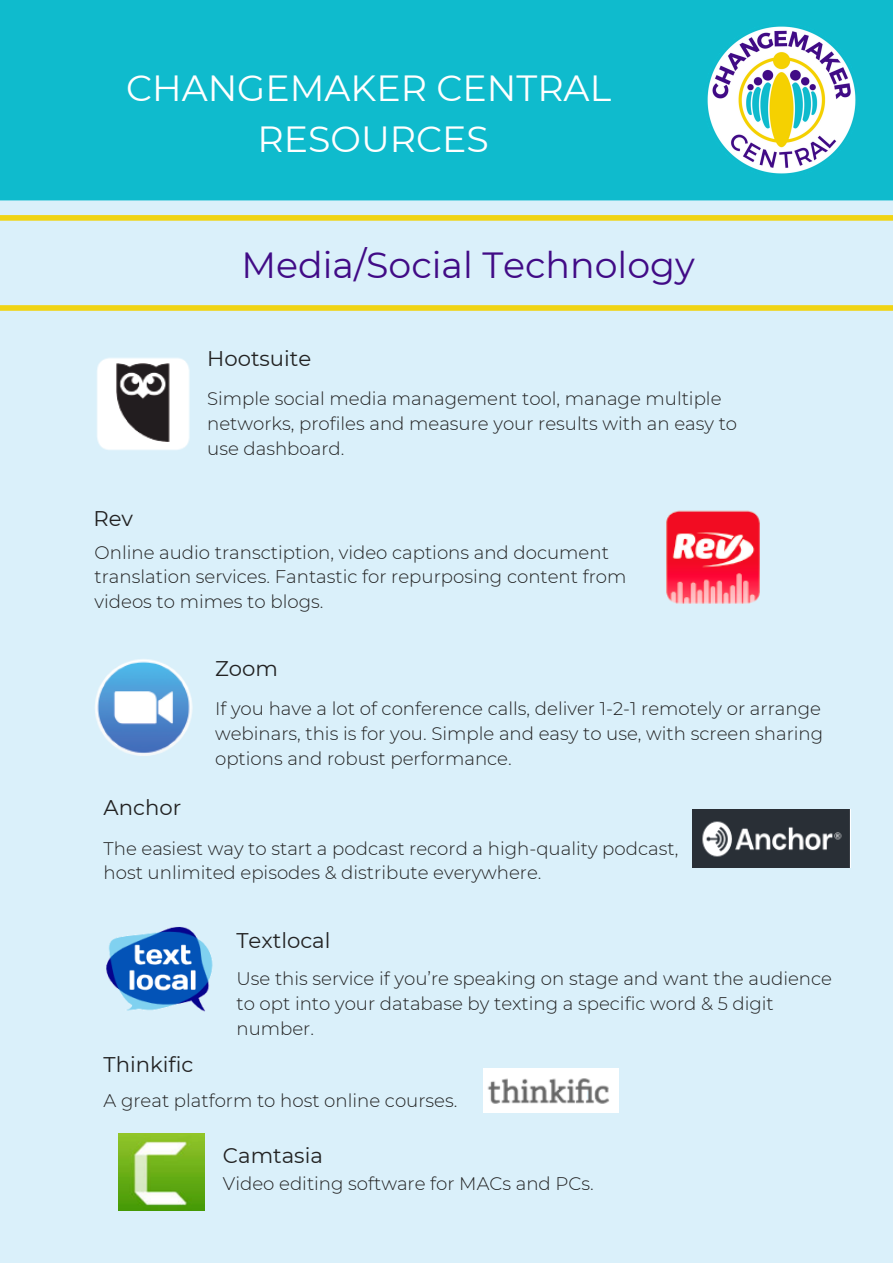
<style>
.page{position:relative;width:893px;height:1263px;background:#fff}
.page>*{position:absolute;margin:0;border:0;box-sizing:border-box;transform-origin:0 0}
.t1{font:36.3px/50.7px "Montserrat";color:#fff;text-align:center}
.t2{font:36.3px "Montserrat";color:#410b86}
.t3{font:21.15px "Montserrat";color:#222}
.t4{font:300 18.15px/24.8px "Montserrat";color:#222}
</style>
<div class="page">
<div style="left:0;top:194px;width:893px;height:1069px;background:#daf0fa"></div>
<div style="left:0;top:0;width:893px;height:200px;background:#0fbbcd"></div>
<img style="left:707px;top:26px;width:149px;height:148px">
<div style="left:0;top:305px;width:893px;height:6px;background:#f0d414"></div>
<div style="left:0;top:215px;width:893px;height:6px;background:#f0d414"></div>
<img style="left:97px;top:358px;width:93px;height:92px">
<img style="left:666px;top:510px;width:94px;height:94px">
<img style="left:95px;top:659px;width:98px;height:97px">
<img style="left:692px;top:810px;width:158px;height:57px">
<img style="left:106px;top:927px;width:107px;height:85px">
<img style="left:483px;top:1069px;width:135px;height:43px">
<img style="left:118px;top:1134px;width:87px;height:76px">
<h1 class="t1" style="left:126px;top:63px;width:487px">CHANGEMAKER CENTRAL<br>RESOURCES</h1>
<h1 class="t2" style="left:241px;top:243px;width:455px">Media/Social Technology</h1>
<p class="t3" style="left:207px;top:345px;width:106px">Hootsuite</p>
<p class="t3" style="left:93px;top:505px;width:41px">Rev</p>
<p class="t4" style="left:207px;top:386px;width:531px">Simple social media management tool, manage multiple networks, profiles and measure your results with an easy to use dashboard.</p>
<p class="t4" style="left:95px;top:540px;width:533px">Online audio transctiption, video captions and document translation services. Fantastic for repurposing content from videos to mimes to blogs.</p>
<p class="t3" style="left:104px;top:795px;width:79px">Anchor</p>
<p class="t3" style="left:215px;top:655px;width:64px">Zoom</p>
<p class="t4" style="left:215px;top:696px;width:610px">If you have a lot of conference calls, deliver 1-2-1 remotely or arrange webinars, this is for you. Simple and easy to use, with screen sharing options and robust performance.</p>
<p class="t4" style="left:104px;top:836px;width:576px">The easiest way to start a podcast record a high-quality podcast, host unlimited episodes &amp; distribute everywhere.</p>
<p class="t3" style="left:236px;top:928px;width:96px">Textlocal</p>
<p class="t4" style="left:236px;top:966px;width:597px">Use this service if you’re speaking on stage and want the audience to opt into your database by texting a specific word &amp; 5 digit number.</p>
<p class="t3" style="left:104px;top:1051px;width:91px">Thinkific</p>
<p class="t4" style="left:104px;top:1088px;width:355px">A great platform to host online courses.</p>
<p class="t3" style="left:223px;top:1143px;width:101px">Camtasia</p>
<p class="t4" style="left:223px;top:1171px;width:372px">Video editing software for MACs and PCs.</p>
</div>
